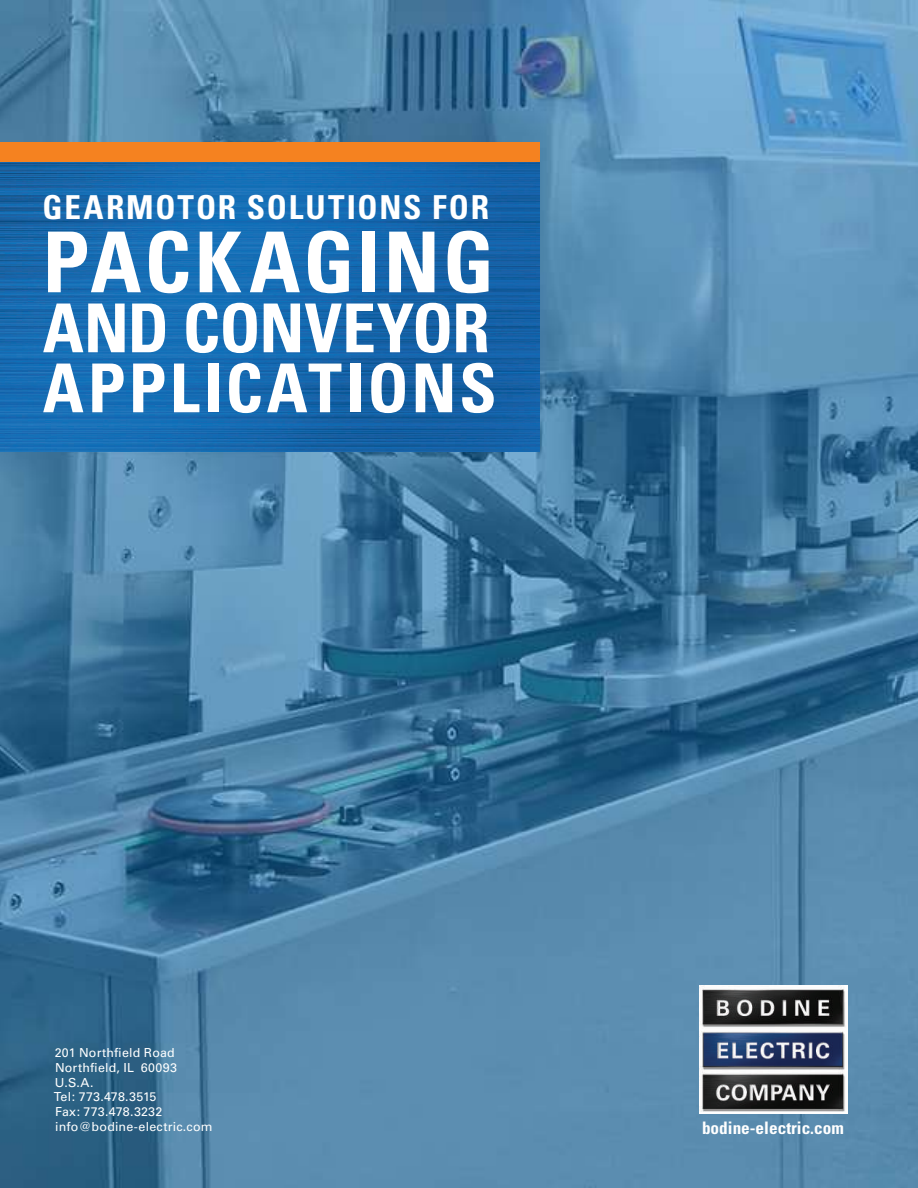
<style>
.page{position:relative;width:918px;height:1188px;background:#fff}
.page>*{position:absolute;margin:0;border:0;box-sizing:border-box;transform-origin:0 0}
.t1{font:700 condensed 84px "Univers";letter-spacing:.035em;color:#fff}
.t2{font:700 condensed 67.5px/60px "Univers";letter-spacing:.025em;color:#fff}
.t3{font:700 condensed 33px "Univers";letter-spacing:.055em;color:#fff}
.t4{font:700 condensed 17.25px "Univers";color:#fff}
.t5{font:12.45px/15px "Univers";letter-spacing:.015em;color:#fff}
</style>
<div class="page">
<img style="left:0;top:0;width:918px;height:1188px">
<img style="left:0;top:162px;width:540px;height:289px">
<div style="left:0;top:143px;width:540px;height:19px;background:#f58220"></div>
<img style="left:700px;top:985px;width:147px;height:129px">
<h3 class="t3" style="left:43px;top:187px;width:448px">GEARMOTOR SOLUTIONS FOR</h3>
<h1 class="t1" style="left:43px;top:211px;width:453px">PACKAGING</h1>
<h2 class="t2" style="left:43px;top:298px;width:456px">AND CONVEYOR<br>APPLICATIONS</h2>
<p class="t5" style="left:54px;top:1045px;width:160px">201 Northfield Road<br>Northfield, IL 60093<br>U.S.A.<br>Tel: 773.478.3515<br>Fax: 773.478.3232 info@bodine-electric.com</p>
<h3 class="t4" style="left:702px;top:1117px;width:143px">bodine-electric.com</h3>
</div>
